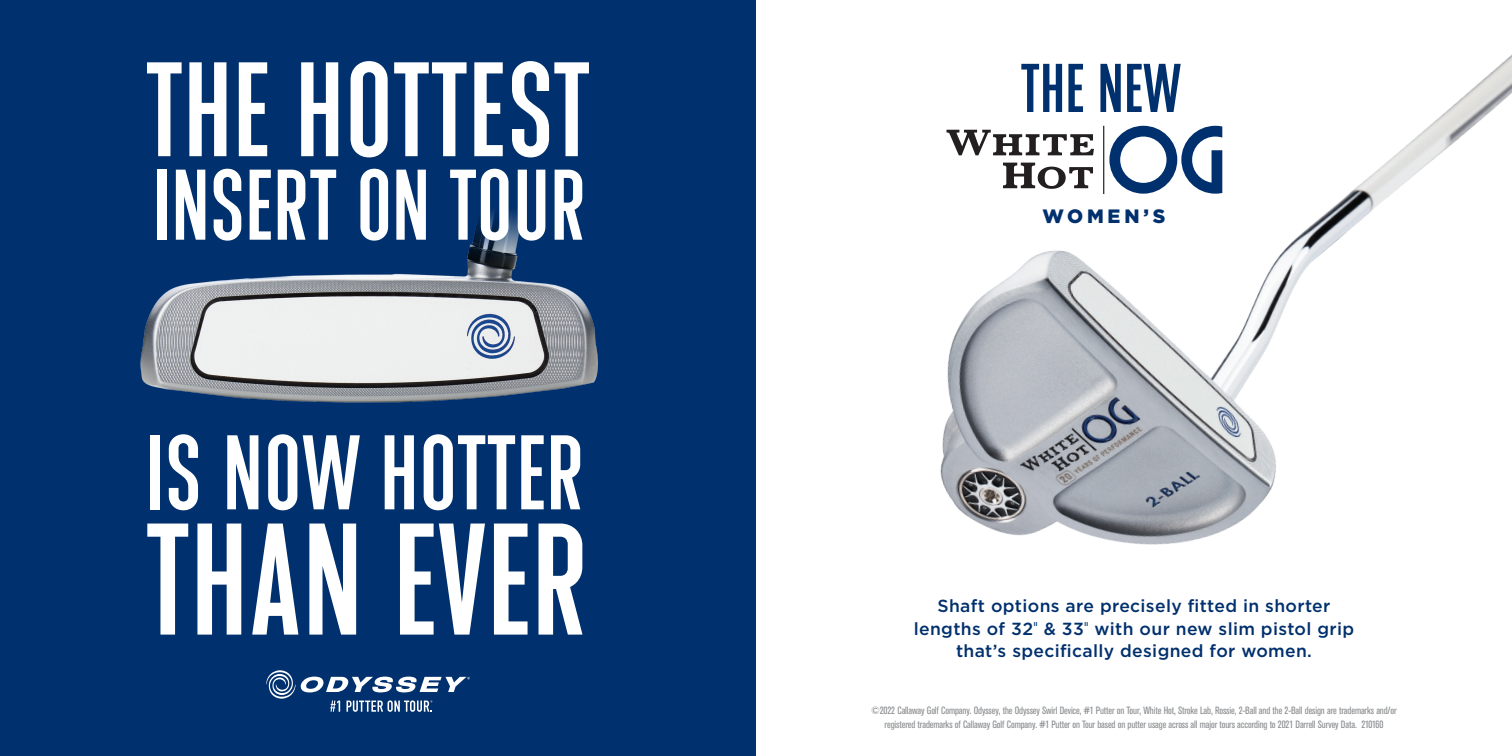
<style>
.page{position:relative;width:1512px;height:756px;background:#fff}
.page>*{position:absolute;margin:0;border:0;box-sizing:border-box;transform-origin:0 0}
.t1{font:146.12px "Bastille Sans";color:#fff}
.t2{font:123.55px "Bastille Sans";color:#fff}
.t3{font:97.48px "Bastille Sans";color:#fff}
.t4{font:92.23px "Bastille Sans";letter-spacing:-.01em;color:#fff}
.t5{font:63.35px "Bastille Sans";color:#00306d}
.t6{font:900 19.25px "Gotham";letter-spacing:.2em;color:#00306d}
.t7{font:500 17.5px/22.8px "Gotham";letter-spacing:.02em;color:#00306d;text-align:center}
.t8{font:condensed 10.5px/14px "Akzidenz Grotesk BE";letter-spacing:-.01em;color:#8a8c8f;text-align:center}
.s1{font-family:"Helvetica LT Std";font-weight:400;font-stretch:condensed}
</style>
<div class="page">
<div style="left:0;top:0;width:756px;height:756px;background:#00306d"></div>
<img style="left:140px;top:211px;width:458px;height:192px">
<svg style="left:266px;top:670px;width:204px;height:42px"></svg>
<img style="left:940px;top:54px;width:572px;height:491px">
<svg style="left:1109px;top:126px;width:113px;height:68px"></svg>
<svg style="left:947px;top:130px;width:147px;height:25px"></svg>
<svg style="left:1003px;top:163px;width:90px;height:26px"></svg>
<hr style="left:1103px;top:126px;width:1px;height:68px;background:#231f20">
<p class="t2" style="left:145px;top:32px;width:447px">THE HOTTEST</p>
<p class="t4" style="left:153px;top:147px;width:436px">INSERT ON TOUR</p>
<p class="t3" style="left:145px;top:411px;width:441px">IS NOW HOTTER</p>
<p class="t1" style="left:145px;top:488px;width:446px">THAN EVER</p>
<p class="t5" style="left:1021px;top:48px;width:162px">THE NEW</p>
<p class="t6" style="left:1042px;top:203px;width:125px">WOMEN’S</p>
<p class="t7" style="left:914px;top:594px;width:442px">Shaft options are precisely fitted in shorter lengths of 32<span class="s1">"</span> &amp; 33<span class="s1">"</span> with our new slim pistol grip that’s specifically designed for women.</p>
<p class="t8" style="left:871px;top:704px;width:527px">©2022 Callaway Golf Company. Odyssey, the Odyssey Swirl Device, #1 Putter on Tour, White Hot, Stroke Lab, Rossie, 2-Ball and the 2-Ball design are trademarks and/or registered trademarks of Callaway Golf Company. #1 Putter on Tour based on putter usage across all major tours according to 2021 Darrell Survey Data. 210160</p>
</div>
